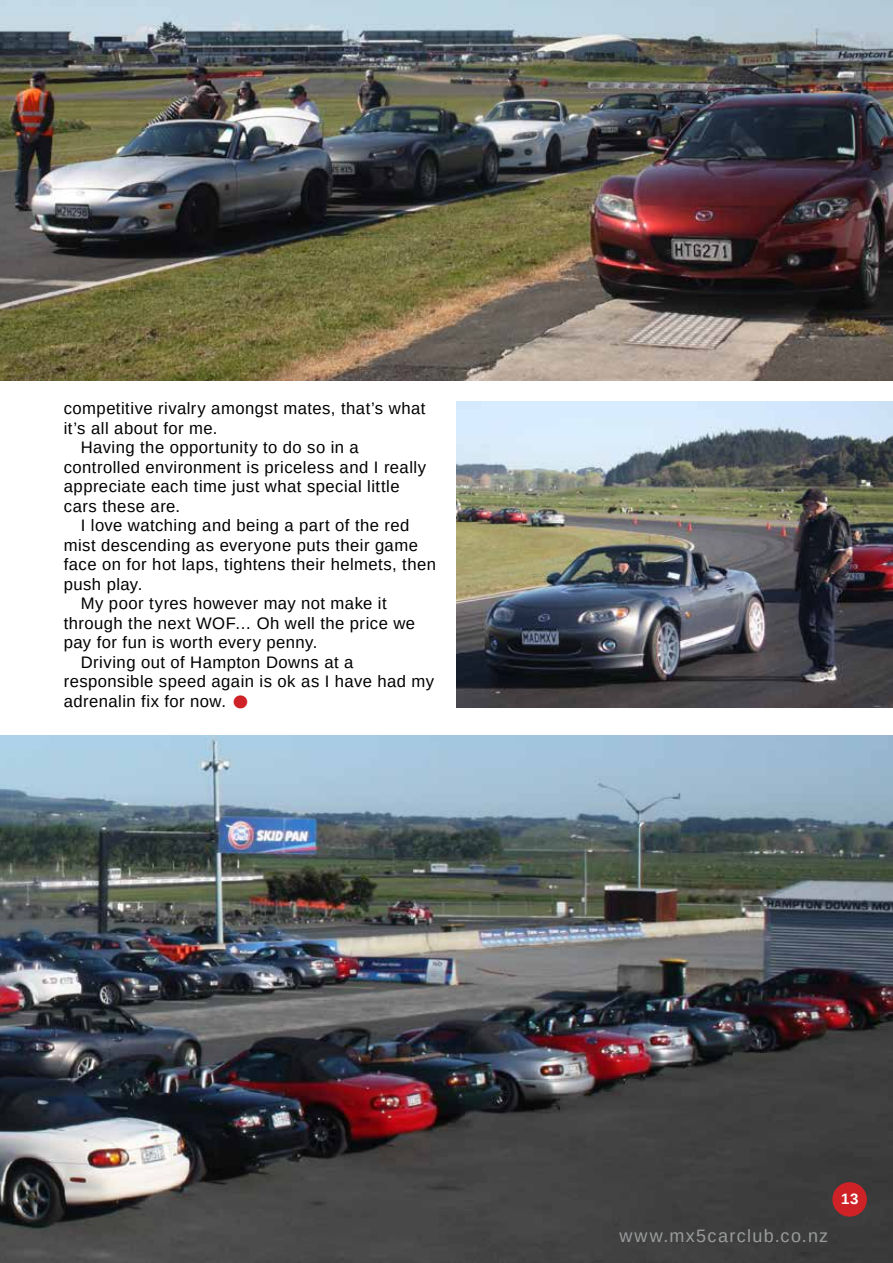
<style>
.page{position:relative;width:893px;height:1263px;background:#fff}
.page>*{position:absolute;margin:0;border:0;box-sizing:border-box;transform-origin:0 0}
.t1{font:700 45px "Esphimere";color:#cf2227}
.t2{font:18px "Arimo";letter-spacing:.08em;color:#999b9c}
.t3{font:16.65px "Arimo";letter-spacing:.025em;color:#000}
.t4{font:700 15px "Arimo";color:#fff}
</style>
<div class="page">
<img style="left:0;top:735px;width:893px;height:528px">
<div style="left:832px;top:1182px;width:35px;height:34px;background:#cf2227;border-radius:50%"></div>
<img style="left:457px;top:402px;width:436px;height:306px">
<img style="left:0;top:0;width:893px;height:380px">
<p class="t3" style="left:64px;top:398px;width:363px">competitive rivalry amongst mates, that’s what</p>
<p class="t3" style="left:64px;top:417px;width:155px">it’s all about for me.</p>
<p class="t3" style="left:81px;top:437px;width:280px">Having the opportunity to do so in a</p>
<p class="t3" style="left:64px;top:456px;width:364px">controlled environment is priceless and I really</p>
<p class="t3" style="left:64px;top:476px;width:337px">appreciate each time just what special little</p>
<p class="t3" style="left:64px;top:495px;width:118px">cars these are.</p>
<p class="t3" style="left:81px;top:515px;width:330px">I love watching and being a part of the red</p>
<p class="t3" style="left:64px;top:534px;width:356px">mist descending as everyone puts their game</p>
<p class="t3" style="left:64px;top:554px;width:374px">face on for hot laps, tightens their helmets, then</p>
<p class="t3" style="left:64px;top:573px;width:80px">push play.</p>
<p class="t3" style="left:81px;top:593px;width:307px">My poor tyres however may not make it</p>
<p class="t3" style="left:64px;top:612px;width:353px">through the next WOF… Oh well the price we</p>
<p class="t3" style="left:64px;top:632px;width:255px">pay for fun is worth every penny.</p>
<p class="t3" style="left:81px;top:651px;width:274px">Driving out of Hampton Downs at a</p>
<p class="t3" style="left:64px;top:671px;width:372px">responsible speed again is ok as I have had my</p>
<p class="t3" style="left:64px;top:690px;width:164px">adrenalin fix for now.</p>
<h1 class="t1" style="left:231px;top:675px;width:20px">•</h1>
<p class="t2" style="left:619px;top:1224px;width:210px">www.mx5carclub.co.nz</p>
<p class="t4" style="left:841px;top:1188px;width:19px">13</p>
</div>
